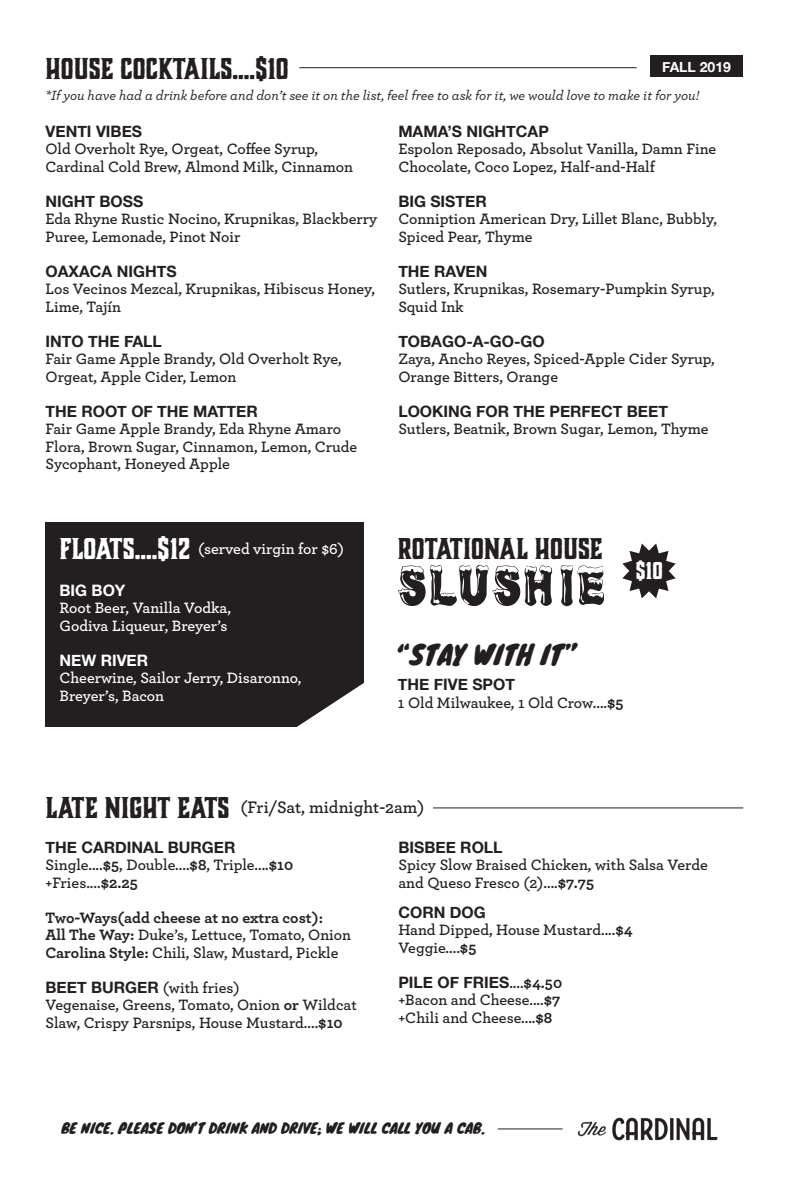
<style>
.page{position:relative;width:788px;height:1197px;background:#fff}
.page>*{position:absolute;margin:0;border:0;box-sizing:border-box;transform-origin:0 0}
.t1{font:700 28px "Charcuterie Block";color:#231f20}
.t2{font:700 28px "Charcuterie Block";color:#fff}
.t3{font:26.25px "Knewave";color:#231f20}
.t4{font:700 22.75px "Charcuterie Block";color:#fff}
.t5{font:21px "Minion Pro";color:#231f20}
.t6{font:600 17.5px "Archer";color:#231f20}
.t7{font:600 15.75px/17.5px "Archer";color:#231f20}
.t8{font:600 15.75px/17.5px "Archer";color:#fff}
.t9{font:700 15.75px/17.5px "Archer";letter-spacing:-.005em;color:#231f20}
.t10{font:700 15.75px "Helvetica Neue";color:#231f20}
.t11{font:italic 500 14px "Archer";color:#231f20}
.t12{font:14px "Knewave";color:#231f20}
.t13{font:700 14px "Helvetica Neue";color:#fff}
.s1{font-family:"Helvetica Neue";font-weight:700}
.s2{font-weight:700}
.s3{font-weight:600}
.s4{font-family:"Archer";font-weight:600}
.s5{font-family:"Archer"}
</style>
<div class="page">
<div style="left:46px;top:523px;width:318px;height:204px;background:#231f20"></div>
<svg style="left:297px;top:683px;width:67px;height:44px"></svg>
<hr style="left:299px;top:67px;width:337px;height:1px;background:#231f20">
<svg style="left:398px;top:565px;width:206px;height:41px"></svg>
<svg style="left:622px;top:543px;width:53px;height:55px"></svg>
<hr style="left:433px;top:807px;width:310px;height:1px;background:#231f20">
<hr style="left:497px;top:1129px;width:65px;height:1px;background:#231f20">
<img style="left:577px;top:1117px;width:141px;height:24px">
<div style="left:650px;top:56px;width:92px;height:21px;background:#231f20"></div>
<p class="t1" style="left:46px;top:50px;width:245px">HOUSE COCKTAILS....$10</p>
<p class="t13" style="left:662px;top:56px;width:70px">FALL 2019</p>
<p class="t11" style="left:46px;top:85px;width:655px">*If you have had a drink before and don’t see it on the list, feel free to ask for it, we would love to make it for you!</p>
<p class="t7" style="left:46px;top:122px;width:309px"><span class="s1">VENTI VIBES<br></span>Old Overholt Rye, Orgeat, Coffee Syrup,<br>Cardinal Cold Brew, Almond Milk, Cinnamon</p>
<p class="t7" style="left:46px;top:192px;width:333px"><span class="s1">NIGHT BOSS<br></span>Eda Rhyne Rustic Nocino, Krupnikas, Blackberry<br>Puree, Lemonade, Pinot Noir</p>
<p class="t7" style="left:46px;top:262px;width:331px"><span class="s1">OAXACA NIGHTS<br></span>Los Vecinos Mezcal, Krupnikas, Hibiscus Honey,<br>Lime, Tajín</p>
<p class="t7" style="left:46px;top:332px;width:298px"><span class="s1">INTO THE FALL<br></span>Fair Game Apple Brandy, Old Overholt Rye,<br>Orgeat, Apple Cider, Lemon</p>
<p class="t7" style="left:46px;top:402px;width:313px"><span class="s1">THE ROOT OF THE MATTER<br></span>Fair Game Apple Brandy, Eda Rhyne Amaro<br>Flora, Brown Sugar, Cinnamon, Lemon, Crude<br>Sycophant, Honeyed Apple</p>
<p class="t7" style="left:398px;top:122px;width:319px"><span class="s1">MAMA’S NIGHTCAP<br></span>Espolon Reposado, Absolut Vanilla, Damn Fine<br>Chocolate, Coco Lopez, Half-and-Half</p>
<p class="t7" style="left:398px;top:192px;width:320px"><span class="s1">BIG SISTER<br></span>Conniption American Dry, Lillet Blanc, Bubbly,<br>Spiced Pear, Thyme</p>
<p class="t7" style="left:398px;top:262px;width:318px"><span class="s1">THE RAVEN<br></span>Sutlers, Krupnikas, Rosemary-Pumpkin Syrup,<br>Squid Ink</p>
<p class="t7" style="left:398px;top:332px;width:318px"><span class="s1">TOBAGO-A-GO-GO<br></span>Zaya, Ancho Reyes, Spiced-Apple Cider Syrup,<br>Orange Bitters, Orange</p>
<p class="t7" style="left:398px;top:402px;width:311px"><span class="s1">LOOKING FOR THE PERFECT BEET<br></span>Sutlers, Beatnik, Brown Sugar, Lemon, Thyme</p>
<p class="t2" style="left:60px;top:531px;width:132px">FLOATS....$12</p>
<p class="t8" style="left:60px;top:581px;width:173px"><span class="s1">BIG BOY<br></span>Root Beer, Vanilla Vodka,<br>Godiva Liqueur, Breyer’s</p>
<p class="t8" style="left:60px;top:651px;width:243px"><span class="s1">NEW RIVER<br></span>Cheerwine, Sailor Jerry, Disaronno,<br>Breyer’s, Bacon</p>
<p class="t8" style="left:198px;top:539px;width:147px">(served virgin for $6)</p>
<p class="t1" style="left:398px;top:531px;width:206px">ROTATIONAL HOUSE</p>
<p class="t4" style="left:635px;top:556px;width:29px">$10</p>
<p class="t3" style="left:398px;top:634px;width:179px">“STAY WITH IT”</p>
<p class="t7" style="left:398px;top:675px;width:227px"><span class="s1">THE FIVE SPOT<br></span>1 Old Milwaukee, 1 Old Crow....<span class="s2">$5</span></p>
<p class="t1" style="left:46px;top:790px;width:186px">LATE NIGHT EATS</p>
<p class="t6" style="left:240px;top:794px;width:185px">(Fri/Sat, midnight-2am)</p>
<p class="t7" style="left:46px;top:838px;width:249px"><span class="s1">THE CARDINAL BURGER<br></span>Single....<span class="s2">$5</span>, Double....<span class="s2">$8</span>, Triple....<span class="s2">$10</span></p>
<p class="t7" style="left:46px;top:873px;width:94px">+Fries....<span class="s2">$2.25</span></p>
<p class="t9" style="left:46px;top:908px;width:307px">Two-Ways(add cheese at no extra cost):<br>All The Way: <span class="s3">Duke’s, Lettuce, Tomato, Onion</span></p>
<p class="t7" style="left:46px;top:943px;width:294px"><span class="s2">Carolina Style:</span> Chili, Slaw, Mustard, Pickle</p>
<p class="t7" style="left:46px;top:978px;width:313px"><span class="s1">BEET BURGER</span> (with fries)<br>Vegenaise, Greens, Tomato, Onion <span class="s2">or</span> Wildcat<br>Slaw, Crispy Parsnips, House Mustard....<span class="s2">$10</span></p>
<p class="t7" style="left:398px;top:838px;width:311px"><span class="s1">BISBEE ROLL<br></span>Spicy Slow Braised Chicken, with Salsa Verde</p>
<p class="t7" style="left:398px;top:873px;width:197px">and Queso Fresco (2)....<span class="s2">$7.75</span></p>
<p class="t7" style="left:398px;top:903px;width:236px"><span class="s1">CORN DOG<br></span>Hand Dipped, House Mustard....<span class="s2">$4</span></p>
<p class="t7" style="left:398px;top:938px;width:79px">Veggie....<span class="s2">$5</span></p>
<p class="t10" style="left:398px;top:970px;width:165px">PILE OF FRIES<span class="s4">....</span><span class="s5">$4.50</span></p>
<p class="t7" style="left:398px;top:990px;width:164px">+Bacon and Cheese....<span class="s2">$7</span></p>
<p class="t7" style="left:398px;top:1008px;width:155px">+Chili and Cheese....<span class="s2">$8</span></p>
<p class="t12" style="left:61px;top:1117px;width:424px">BE NICE. PLEASE DON’T DRINK AND DRIVE, WE WILL CALL YOU A CAB.</p>
<p class="t5" style="left:317px;top:1109px;width:6px">.</p>
</div>
